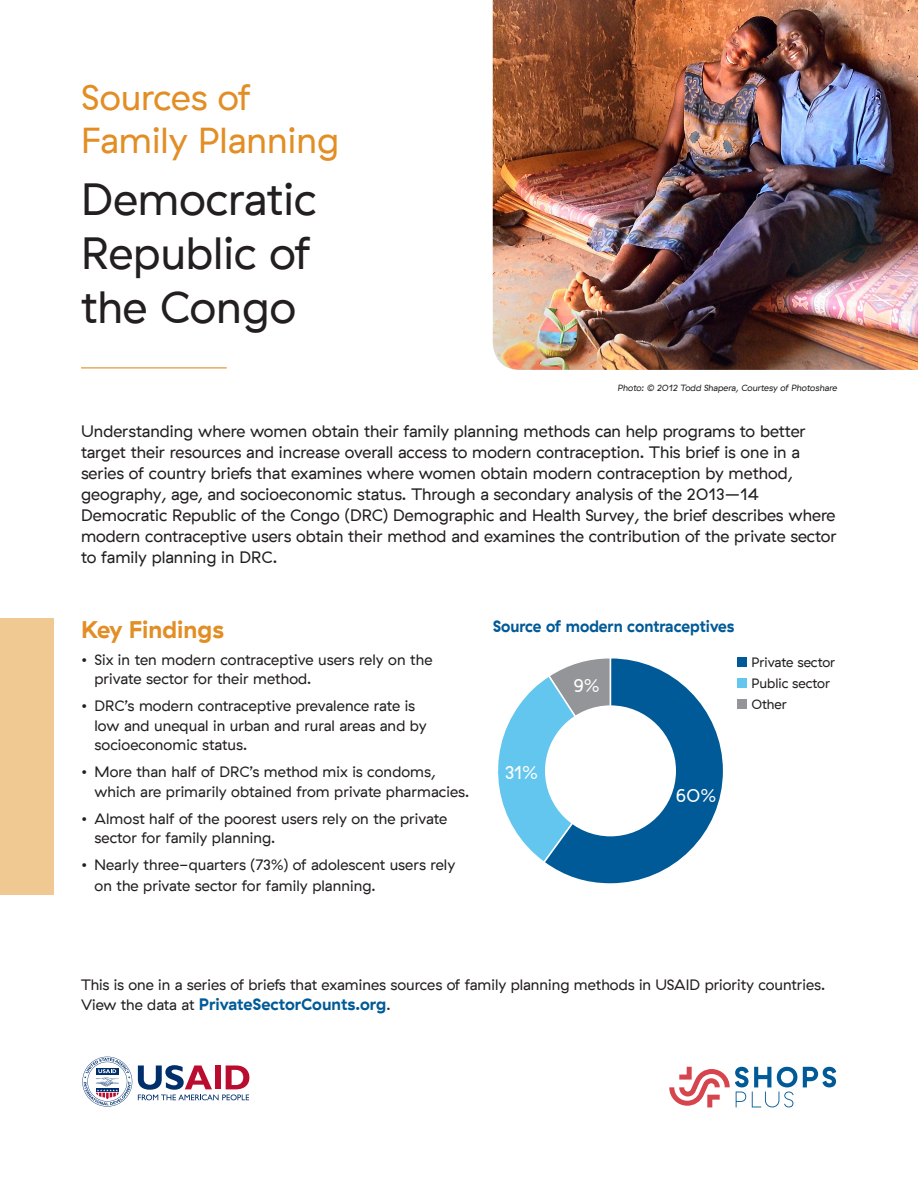
<style>
.page{position:relative;width:918px;height:1188px;background:#fff}
.page>*{position:absolute;margin:0;border:0;box-sizing:border-box;transform-origin:0 0}
.t1{font:45px/54px "GT Haptik";color:#231f20}
.t2{font:36px "GT Haptik";color:#e28e25}
.t3{font:700 24px "GT Haptik";color:#e28e25}
.t4{font:18.6px "GT Haptik";color:#fff}
.t5{font:16.5px/21px "GT Haptik";color:#231f20}
.t6{font:700 16.5px "GT Haptik";color:#005a97}
.t7{font:700 16.5px "GT Haptik";color:#005a97;scale:.95 1}
.t8{font:15px/19.5px "GT Haptik";letter-spacing:.005em;color:#231f20}
.t9{font:13.5px "GT Haptik";color:#231f20}
.t10{font:italic 9px "GT Haptik";color:#231f20}
.s1{font-weight:400;font-size:15px;color:#231f20}
</style>
<div class="page">
<div style="left:0;top:619px;width:54px;height:276px;background:#f0c892"></div>
<svg style="left:803px;top:1067px;width:33px;height:20px"></svg>
<svg style="left:669px;top:1067px;width:128px;height:40px"></svg>
<svg style="left:138px;top:1065px;width:111px;height:35px"></svg>
<svg style="left:82px;top:1057px;width:50px;height:50px"></svg>
<svg style="left:498px;top:658px;width:225px;height:226px"></svg>
<div style="left:545px;top:705px;width:131px;height:131px;background:#fff;border-radius:50%"></div>
<hr style="left:81px;top:367px;width:146px;height:1px;background:#e28e25">
<img style="left:493px;top:0;width:425px;height:370px">
<div style="left:737px;top:657px;width:9px;height:10px;background:#005a97"></div>
<div style="left:737px;top:678px;width:9px;height:10px;background:#63c6ee"></div>
<div style="left:737px;top:699px;width:9px;height:10px;background:#939598"></div>
<p class="t2" style="left:81px;top:76px;width:171px">Sources of</p>
<p class="t2" style="left:81px;top:120px;width:260px">Family Planning</p>
<p class="t1" style="left:81px;top:173px;width:237px">Democratic<br>Republic of</p>
<p class="t1" style="left:81px;top:281px;width:217px">the Congo</p>
<p class="t10" style="left:617px;top:382px;width:221px">Photo: © 2012 Todd Shapera, Courtesy of Photoshare</p>
<p class="t5" style="left:81px;top:421px;width:757px">Understanding where women obtain their family planning methods can help programs to better target their resources and increase overall access to modern contraception. This brief is one in a series of country briefs that examines where women obtain modern contraception by method, geography, age, and socioeconomic status. Through a secondary analysis of the 2013–14<br>Democratic Republic of the Congo (DRC) Demographic and Health Survey, the brief describes where modern contraceptive users obtain their method and examines the contribution of the private sector to family planning in DRC.</p>
<p class="t3" style="left:81px;top:615px;width:144px">Key Findings</p>
<p class="t8" style="left:94px;top:650px;width:340px;text-indent:-14px">• Six in ten modern contraceptive users rely on the private sector for their method.</p>
<p class="t8" style="left:94px;top:697px;width:334px;text-indent:-14px">• DRC’s modern contraceptive prevalence rate is low and unequal in urban and rural areas and by socioeconomic status.</p>
<p class="t8" style="left:94px;top:763px;width:377px;text-indent:-14px">• More than half of DRC’s method mix is condoms, which are primarily obtained from private pharmacies.</p>
<p class="t8" style="left:94px;top:809px;width:354px;text-indent:-14px">• Almost half of the poorest users rely on the private sector for family planning.</p>
<p class="t8" style="left:94px;top:855px;width:362px;line-height:21px;text-indent:-14px">• Nearly three-quarters (73%) of adolescent users rely on the private sector for family planning.</p>
<p class="t7" style="left:493px;top:616px;width:256px">Source of modern contraceptives</p>
<p class="t4" style="left:574px;top:675px;width:27px">9%</p>
<p class="t9" style="left:752px;top:654px;width:85px">Private sector</p>
<p class="t9" style="left:752px;top:675px;width:80px">Public sector</p>
<p class="t9" style="left:752px;top:696px;width:37px">Other</p>
<p class="t4" style="left:505px;top:761px;width:35px">31%</p>
<p class="t4" style="left:675px;top:784px;width:42px">60%</p>
<p class="t8" style="left:81px;top:975px;width:746px">This is one in a series of briefs that examines sources of family planning methods in USAID priority countries.</p>
<p class="t6" style="left:81px;top:993px;width:311px"><span class="s1">View the data at</span> PrivateSectorCounts.org<span class="s1">.</span></p>
</div>
